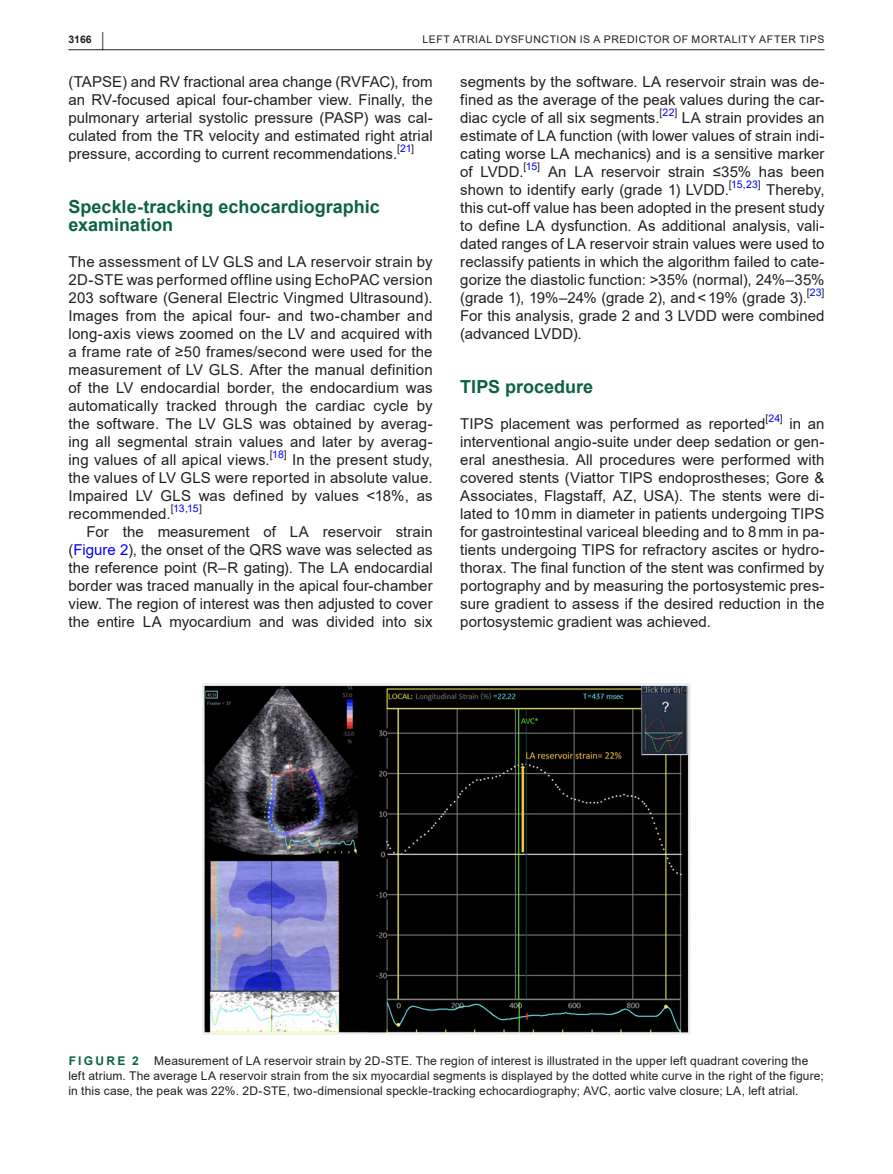
<style>
.page{position:relative;width:893px;height:1174px;background:#fff}
.page>*{position:absolute;margin:0;border:0;box-sizing:border-box;transform-origin:0 0}
.t1{font:700 18px/18px "Arial";color:#0d6341}
.t2{font:15px/18px "Arial";letter-spacing:.005em;color:#231f20;text-align:justify}
.t3{font:12px/15px "Arial";letter-spacing:.01em;color:#231f20}
.t4{font:700 12px "Arial";letter-spacing:.19em;color:#0d6341}
.t5{font:10.5px "Arial";letter-spacing:.05em;color:#231f20}
.t6{font:10.5px "Arial";letter-spacing:-.015em;color:#00f}
.t7{font:700 10.5px "Arial";color:#231f20}
.s1{font-size:19.5px}
.s2{color:#00f}
.s3{color:#231f20}
</style>
<div class="page">
<hr style="left:68px;top:49px;width:756px;height:1px;background:#231f20">
<img style="left:202px;top:683px;width:489px;height:351px">
<p class="t7" style="left:68px;top:32px;width:37px">3166 <span class="s1">|</span></p>
<p class="t5" style="left:423px;top:32px;width:403px">LEFT ATRIAL DYSFUNCTION IS A PREDICTOR OF MORTALITY AFTER TIPS</p>
<p class="t2" style="left:68px;top:73px;width:366px">(TAPSE) and RV fractional area change (RVFAC), from an RV-focused apical four-chamber view. Finally, the pulmonary arterial systolic pressure (PASP) was cal&shy;culated from the TR velocity and estimated right atrial pressure, according to current recommendations.</p>
<p class="t2" style="left:460px;top:73px;width:366px">segments by the software. LA reservoir strain was de&shy;fined as the average of the peak values during the car&shy;diac cycle of all six segments.</p>
<p class="t5" style="left:660px;top:105px;width:19px">[<span class="s2">22</span>]</p>
<p class="t2" style="left:460px;top:109px;width:366px;text-indent:222px">LA strain provides an estimate of LA function (with lower values of strain indi&shy;cating worse LA mechanics) and is a sensitive marker of LVDD.</p>
<p class="t5" style="left:397px;top:141px;width:18px">[<span class="s2">21</span>]</p>
<p class="t5" style="left:523px;top:159px;width:18px">[<span class="s2">15</span>]</p>
<p class="t2" style="left:460px;top:163px;width:366px;text-indent:88px">An LA reservoir strain ≤35% has been shown to identify early (grade 1) LVDD.</p>
<p class="t6" style="left:729px;top:177px;width:33px"><span class="s3">[</span>15,23<span class="s3">]</span></p>
<p class="t2" style="left:460px;top:181px;width:366px;text-indent:306px">Thereby, this cut-off value has been adopted in the present study to define LA dysfunction. As additional analysis, vali&shy;dated ranges of LA reservoir strain values were used to reclassify patients in which the algorithm failed to cate&shy;gorize the diastolic function: &gt;35% (normal), 24%–35% (grade 1), 19%–24% (grade 2), and&lt;19% (grade 3).</p>
<p class="t1" style="left:68px;top:198px;width:313px">Speckle-tracking echocardiographic examination</p>
<p class="t2" style="left:68px;top:253px;width:366px">The assessment of LV GLS and LA reservoir strain by 2D-STE was performed offline using EchoPAC version 203 software (General Electric Vingmed Ultrasound).<br>Images from the apical four- and two-chamber and long-axis views zoomed on the LV and acquired with a frame rate of ≥50 frames/second were used for the measurement of LV GLS. After the manual definition of the LV endocardial border, the endocardium was automatically tracked through the cardiac cycle by the software. The LV GLS was obtained by averag&shy;ing all segmental strain values and later by averag&shy;ing values of all apical views.</p>
<p class="t5" style="left:807px;top:285px;width:19px">[<span class="s2">23</span>]</p>
<p class="t2" style="left:460px;top:307px;width:366px">For this analysis, grade 2 and 3 LVDD were combined (advanced LVDD).</p>
<p class="t1" style="left:460px;top:378px;width:134px">TIPS procedure</p>
<p class="t2" style="left:460px;top:415px;width:307px">TIPS placement was performed as reported</p>
<p class="t5" style="left:765px;top:411px;width:19px">[<span class="s2">24</span>]</p>
<p class="t2" style="left:460px;top:415px;width:366px;text-indent:329px">in an interventional angio-suite under deep sedation or gen&shy;eral anesthesia. All procedures were performed with covered stents (Viattor TIPS endoprostheses; Gore &amp; Associates, Flagstaff, AZ, USA). The stents were di&shy;lated to 10mm in diameter in patients undergoing TIPS for gastrointestinal variceal bleeding and to 8mm in pa&shy;tients undergoing TIPS for refractory ascites or hydro&shy;thorax. The final function of the stent was confirmed by portography and by measuring the portosystemic pres&shy;sure gradient to assess if the desired reduction in the portosystemic gradient was achieved.</p>
<p class="t5" style="left:270px;top:447px;width:18px">[<span class="s2">18</span>]</p>
<p class="t2" style="left:68px;top:451px;width:366px;text-indent:224px">In the present study, the values of LV GLS were reported in absolute value.<br>Impaired LV GLS was defined by values &lt;18%, as recommended.</p>
<p class="t6" style="left:171px;top:501px;width:33px"><span class="s3">[</span>13,15<span class="s3">]</span></p>
<p class="t2" style="left:68px;top:523px;width:366px;text-indent:18px">For the measurement of LA reservoir strain (<span class="s2">Figure 2</span>), the onset of the QRS wave was selected as the reference point (R–R gating). The LA endocardial border was traced manually in the apical four-chamber view. The region of interest was then adjusted to cover the entire LA myocardium and was divided into six</p>
<p class="t3" style="left:68px;top:1053px;width:757px;text-indent:86px">Measurement of LA reservoir strain by 2D-STE. The region of interest is illustrated in the upper left quadrant covering the left atrium. The average LA reservoir strain from the six myocardial segments is displayed by the dotted white curve in the right of the figure; in this case, the peak was 22%. 2D-STE, two-dimensional speckle-tracking echocardiography; AVC, aortic valve closure; LA, left atrial.</p>
<p class="t4" style="left:69px;top:1052px;width:72px">FIGURE 2</p>
</div>
